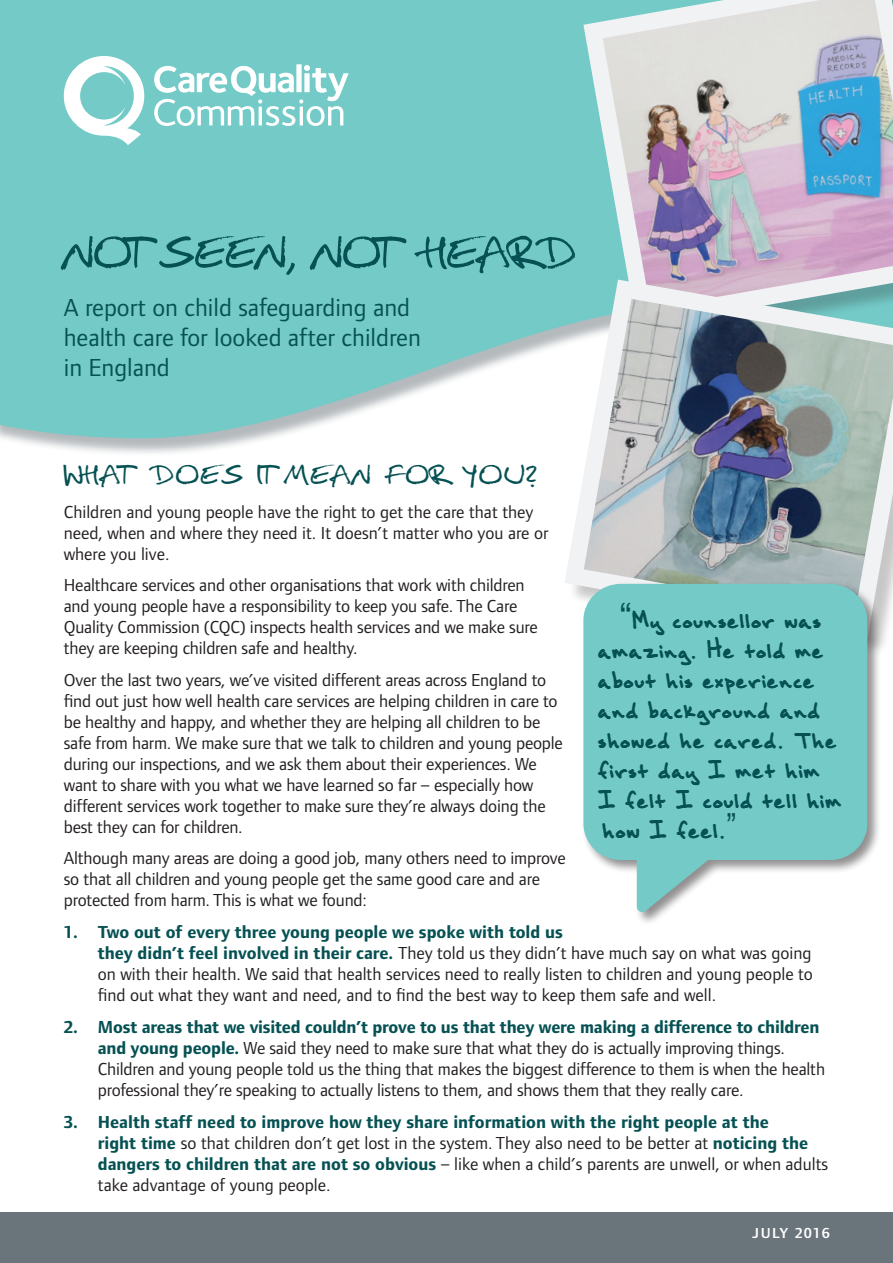
<style>
.page{position:relative;width:893px;height:1263px;background:#fff}
.page>*{position:absolute;margin:0;border:0;box-sizing:border-box;transform-origin:0 0}
.Body{font:59.1px "Christopherhand";color:#065153}
.Body-2{font:36px/30px "Brown Bag Lunch";color:#065153}
.HeadB{font:36px "Christopherhand";letter-spacing:.05em;color:#065153}
.Body-3{font:25.5px/30px "Foundry Form Sans";color:#065153}
.Body-4{font:18px/21px "Foundry Form Sans";letter-spacing:-.01em;color:#231f20}
.AB{font:18px/21px "Foundry Form Sans";color:#231f20}
.t1{font:600 15px "Foundry Form Sans";letter-spacing:.1em;color:#fff}
.s1{font-weight:700;color:#065153}
.s2{font-family:"Arial"}
.s3{font-family:"Arial Narrow"}
</style>
<div class="page">
<div style="left:0;top:0;width:893px;height:457px;background:#6a747b;opacity:.5"></div>
<svg style="left:0;top:0;width:574px;height:438px;background:#7dccca"></svg>
<div style="left:0;top:1213px;width:893px;height:50px;background:#6a747b"></div>
<svg style="left:154px;top:64px;width:195px;height:62px"></svg>
<svg style="left:64px;top:56px;width:80px;height:89px"></svg>
<svg style="left:574px;top:0;width:319px;height:270px;background:#b6bfce"></svg>
<svg style="left:555px;top:270px;width:338px;height:376px"></svg>
<div style="left:581px;top:582px;width:300px;height:344px;background:#231f20;opacity:.5"></div>
<svg style="left:583px;top:584px;width:284px;height:328px;background:#85cfcc"></svg>
<p class="Body" style="left:64px;top:228px;width:514px">NOT SEEN, NOT HEARD</p>
<p class="Body-3" style="left:64px;top:292px;width:359px">A report on child safeguarding and health care for looked after children in England</p>
<p class="HeadB" style="left:64px;top:460px;width:476px">WHAT DOES IT MEAN FOR YOU?</p>
<p class="Body-4" style="left:64px;top:501px;width:486px">Children and young people have the right to get the care that they need, when and where they need it. It doesn’t matter who you are or where you live.</p>
<p class="Body-4" style="left:64px;top:575px;width:476px">Healthcare services and other organisations that work with children and young people have a responsibility to keep you safe. The Care Quality Commission (CQC) inspects health services and we make sure they are keeping children safe and healthy.</p>
<p class="Body-4" style="left:64px;top:669px;width:501px">Over the last two years, we’ve visited different areas across England to find out just how well health care services are helping children in care to be healthy and happy, and whether they are helping all children to be safe from harm. We make sure that we talk to children and young people during our inspections, and we ask them about their experiences. We want to share with you what we have learned so far – especially how different services work together to make sure they’re always doing the best they can for children.</p>
<p class="Body-4" style="left:64px;top:848px;width:504px">Although many areas are doing a good job, many others need to improve so that all children and young people get the same good care and are protected from harm. This is what we found:</p>
<p class="AB" style="left:98px;top:921px;width:716px;text-indent:-34px"><span class="s1">1. Two out of every three young people we spoke with told us<br>they didn’t feel involved in their care.</span> They told us they didn’t have much say on what was going on with their health. We said that health services need to really listen to children and young people to find out what they want and need, and to find the best way to keep them safe and well.</p>
<p class="AB" style="left:98px;top:1016px;width:729px;text-indent:-34px"><span class="s1">2. Most areas that we visited couldn’t prove to us that they were making a difference to children and young people.</span> We said they need to make sure that what they do is actually improving things.<br>Children and young people told us the thing that makes the biggest difference to them is when the health professional they’re speaking to actually listens to them, and shows them that they really care.</p>
<p class="AB" style="left:98px;top:1111px;width:732px;text-indent:-34px"><span class="s1">3. Health staff need to improve how they share information with the right people at the<br>right time</span> so that children don’t get lost in the system. They also need to be better at <span class="s1">noticing the dangers to children that are not so obvious</span> – like when a child’s parents are unwell, or when adults take advantage of young people.</p>
<p class="t1" style="left:752px;top:1224px;width:79px">JULY 2016</p>
<p class="Body-2" style="left:597px;top:603px;width:246px;text-indent:22px"><span class="s2">“</span>My counsellor was amazing. He told me about his experience and background and showed he cared. The first day I met him<br>I felt I could tell him how I feel.<span class="s3">”</span></p>
</div>
